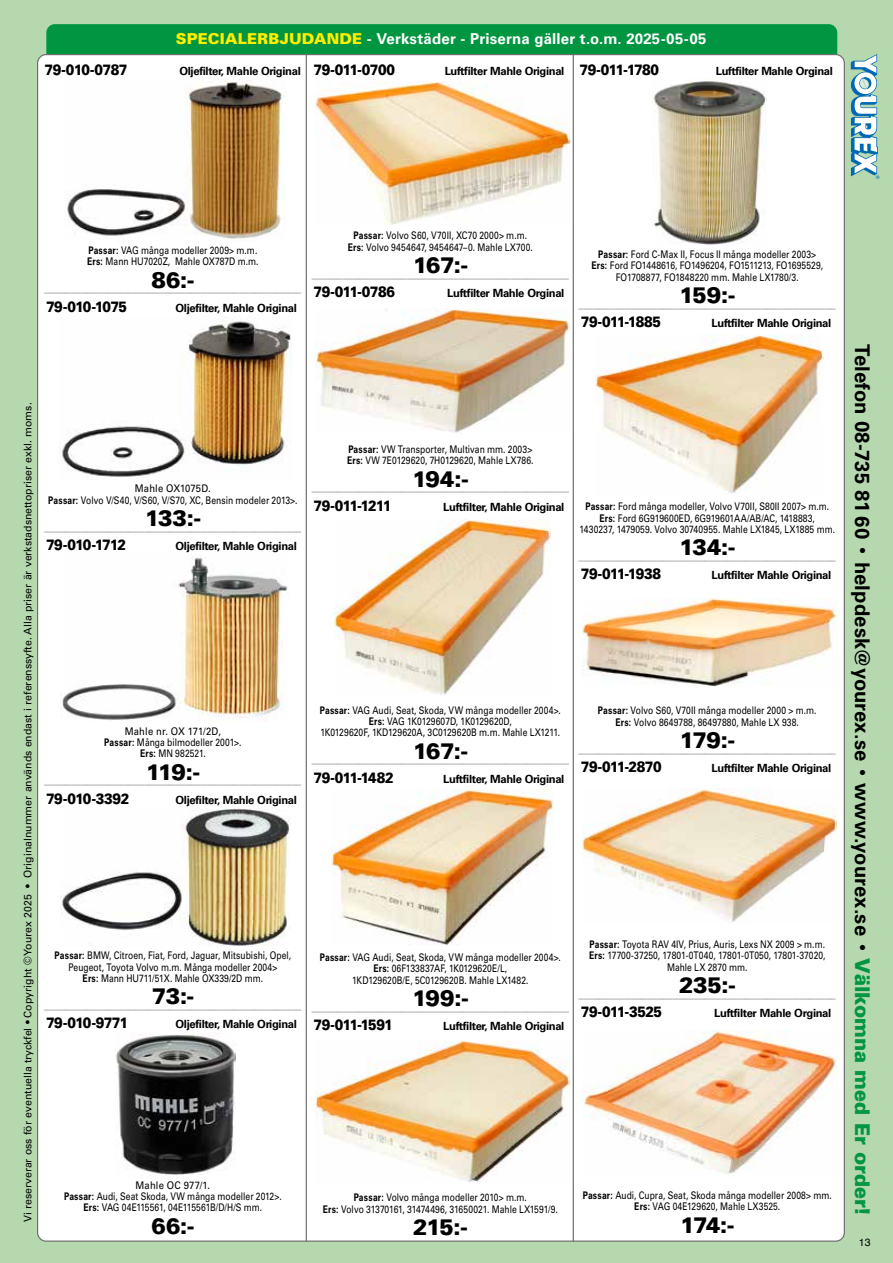
<style>
.page{position:relative;width:893px;height:1263px;background:#b5d8af}
.page>*{position:absolute;margin:0;border:0;box-sizing:border-box;transform-origin:0 0}
.t1{font:900 22.5px "Univers";letter-spacing:-.04em;color:#000;scale:.95 1}
.t2{font:700 20.25px "Univers LT Std";letter-spacing:.005em;color:#000}
.t3{font:900 15px "Univers";letter-spacing:-.04em;color:#000;scale:.85 1}
.t4{font:700 15px "Univers LT Std";letter-spacing:.015em;color:#fff}
.t5{font:900 15px "Univers";letter-spacing:-.065em;color:#000;scale:.85 1}
.t6{font:900 15px "Univers";letter-spacing:-.07em;color:#000;scale:.85 1}
.t7{font:900 15px "Univers";letter-spacing:-.06em;color:#000;scale:.85 1}
.t8{font:700 11.25px "Univers LT Std";letter-spacing:-.03em;color:#000}
.t9{font:10.5px/11.2px "Univers LT Std";color:#000;text-align:center;scale:.81 1}
.t10{font:10.5px "Univers LT Std";color:#706f6f}
.t11{font:10.5px/11.2px "Univers LT Std";color:#000;text-align:center;scale:.9 1}
.t12{font:10.5px "Univers LT Std";color:#000}
.t13{font:10.5px "Helvetica";color:#000}
.s1{font-family:"Univers";font-weight:900;color:#ffed00}
.s2{font-weight:700}
.s3{font-size:14.25px}
.s4{font-family:"Univers";font-weight:900;color:#009641}
</style>
<div class="page">
<div style="left:46px;top:24px;width:791px;height:41px;background:#009641;border-radius:9px"></div>
<svg style="left:850px;top:54px;width:29px;height:125px"></svg>
<div style="left:38px;top:55px;width:806px;height:1186px;background:#fff;border-radius:9px"></div>
<hr style="left:306px;top:54px;width:1px;height:1188px;background:#706f6f">
<hr style="left:573px;top:54px;width:1px;height:1188px;background:#706f6f">
<img style="left:64px;top:79px;width:222px;height:162px">
<img style="left:60px;top:316px;width:232px;height:162px">
<img style="left:61px;top:555px;width:227px;height:165px">
<img style="left:60px;top:808px;width:229px;height:138px">
<img style="left:115px;top:1033px;width:120px;height:143px">
<img style="left:316px;top:81px;width:254px;height:143px">
<img style="left:316px;top:308px;width:254px;height:125px">
<img style="left:335px;top:519px;width:215px;height:176px">
<img style="left:331px;top:790px;width:223px;height:155px">
<img style="left:316px;top:1040px;width:254px;height:142px">
<img style="left:653px;top:79px;width:113px;height:166px">
<img style="left:595px;top:334px;width:229px;height:159px">
<img style="left:582px;top:599px;width:254px;height:88px">
<img style="left:582px;top:789px;width:254px;height:134px">
<img style="left:582px;top:1031px;width:254px;height:144px">
<h3 class="t4" style="left:176px;top:30px;width:532px"><span class="s1">SPECIALERBJUDANDE</span> - Verkstäder - Priserna gäller t.o.m. 2025-05-05</h3>
<h3 class="t3" style="left:45px;top:59px;width:99px">79-010-0787</h3>
<p class="t8" style="left:179px;top:64px;width:123px">Oljefilter, Mahle Original</p>
<h3 class="t3" style="left:313px;top:59px;width:97px">79-011-0700</h3>
<p class="t8" style="left:445px;top:64px;width:121px">Luftfilter Mahle Original</p>
<h3 class="t3" style="left:580px;top:59px;width:95px">79-011-1780</h3>
<p class="t8" style="left:716px;top:64px;width:119px">Luftfilter Mahle Orginal</p>
<p class="t9" style="left:87px;top:245px;width:213px;text-align:left"><span class="s2">Passar:</span> VAG många modeller 2009&gt; m.m.<br><span class="s2">Ers:</span> Mann HU7020Z, Mahle OX787D m.m.</p>
<h1 class="t1" style="left:152px;top:265px;width:46px">86:-</h1>
<p class="t10" style="left:44px;top:282px;width:259px">_________________________________________________</p>
<h3 class="t3" style="left:46px;top:297px;width:97px">79-010-1075</h3>
<p class="t8" style="left:176px;top:301px;width:123px">Oljefilter, Mahle Original</p>
<p class="t9" style="left:348px;top:230px;width:230px"><span class="s2">Passar:</span> Volvo S60, V70II, XC70 2000&gt; m.m.<br><span class="s2">Ers:</span> Volvo 9454647, 9454647–0. Mahle LX700.</p>
<h1 class="t1" style="left:413px;top:250px;width:59px">167:-</h1>
<p class="t10" style="left:312px;top:268px;width:259px">_________________________________________________</p>
<h3 class="t3" style="left:313px;top:282px;width:97px">79-011-0786</h3>
<p class="t8" style="left:447px;top:286px;width:119px">Luftfilter Mahle Orginal</p>
<p class="t9" style="left:591px;top:249px;width:287px"><span class="s2">Passar:</span> Ford C-Max II, Focus II många modeller 2003&gt;<br><span class="s2">Ers:</span> Ford FO1448616, FO1496204, FO1511213, FO1695529,<br>FO1708877, FO1848220 mm. Mahle LX1780/3.</p>
<h1 class="t1" style="left:679px;top:280px;width:60px">159:-</h1>
<p class="t10" style="left:579px;top:298px;width:259px">_________________________________________________</p>
<h3 class="t3" style="left:581px;top:312px;width:96px">79-011-1885</h3>
<p class="t8" style="left:712px;top:317px;width:121px">Luftfilter Mahle Original</p>
<p class="t12" style="left:22px;top:1222px;width:821px;rotate:-90deg">Vi reserverar oss för eventuella tryckfel • Copyright © Yourex 2025 • Originalnummer används endast i referenssyfte. Alla priser är verkstadsnettopriser exkl. moms.</p>
<p class="t11" style="left:48px;top:483px;width:278px">Mahle OX1075D.<br><span class="s2">Passar:</span> Volvo V/S40, V/S60, V/S70, XC, Bensin modeler 2013&gt;.</p>
<h1 class="t1" style="left:145px;top:503px;width:60px">133:-</h1>
<p class="t10" style="left:44px;top:521px;width:259px">_________________________________________________</p>
<h3 class="t5" style="left:46px;top:535px;width:95px">79-010-1712</h3>
<p class="t8" style="left:176px;top:539px;width:123px">Oljefilter, Mahle Original</p>
<p class="t9" style="left:347px;top:443px;width:232px;text-align:left"><span class="s2">Passar:</span> VW Transporter, Multivan mm. 2003&gt;<br><span class="s2">Ers:</span> VW 7E0129620, 7H0129620, Mahle LX786.</p>
<h1 class="t1" style="left:412px;top:464px;width:61px">194:-</h1>
<p class="t10" style="left:312px;top:481px;width:259px">_________________________________________________</p>
<h3 class="t6" style="left:313px;top:495px;width:93px">79-011-1211</h3>
<p class="t8" style="left:443px;top:500px;width:123px">Luftfilter, Mahle Original</p>
<p class="t9" style="left:579px;top:501px;width:317px"><span class="s2">Passar:</span> Ford många modeller, Volvo V70II, S80II 2007&gt; m.m.<br><span class="s2">Ers:</span> Ford 6G919600ED, 6G919601AA/AB/AC, 1418883,<br>1430237, 1479059. Volvo 30740955. Mahle LX1845, LX1885 mm.</p>
<h1 class="t1" style="left:679px;top:533px;width:61px">134:-</h1>
<p class="t10" style="left:579px;top:550px;width:259px">_________________________________________________</p>
<h3 class="t3" style="left:581px;top:564px;width:96px">79-011-1938</h3>
<p class="t8" style="left:712px;top:569px;width:121px">Luftfilter Mahle Original</p>
<p class="t11" style="left:104px;top:725px;width:154px">Mahle nr. OX 171/2D,<br><span class="s2">Passar:</span> Många bilmodeller 2001&gt;.<br><span class="s2">Ers:</span> MN 982521.</p>
<h1 class="t1" style="left:146px;top:757px;width:58px">119:-</h1>
<p class="t10" style="left:44px;top:774px;width:259px">_________________________________________________</p>
<h3 class="t3" style="left:46px;top:788px;width:99px">79-010-3392</h3>
<p class="t8" style="left:176px;top:793px;width:123px">Oljefilter, Mahle Original</p>
<p class="t9" style="left:320px;top:704px;width:299px"><span class="s2">Passar:</span> VAG Audi, Seat, Skoda, VW många modeller 2004&gt;.<br><span class="s2">Ers:</span> VAG 1K0129607D, 1K0129620D,<br>1K0129620F, 1KD129620A, 3C0129620B m.m. Mahle LX1211.</p>
<h1 class="t1" style="left:413px;top:736px;width:59px">167:-</h1>
<p class="t10" style="left:312px;top:753px;width:259px">_________________________________________________</p>
<h3 class="t3" style="left:313px;top:767px;width:96px">79-011-1482</h3>
<p class="t8" style="left:443px;top:772px;width:123px">Luftfilter, Mahle Original</p>
<p class="t9" style="left:598px;top:705px;width:271px"><span class="s2">Passar:</span> Volvo S60, V70II många modeller 2000 &gt; m.m.<br><span class="s2">Ers:</span> Volvo 8649788, 86497880, Mahle LX 938.</p>
<h1 class="t1" style="left:680px;top:725px;width:60px">179:-</h1>
<p class="t10" style="left:579px;top:743px;width:259px">_________________________________________________</p>
<h3 class="t3" style="left:581px;top:757px;width:96px">79-011-2870</h3>
<p class="t8" style="left:712px;top:762px;width:121px">Luftfilter Mahle Original</p>
<p class="t9" style="left:55px;top:950px;width:294px"><span class="s2">Passar:</span> BMW, Citroen, Fiat, Ford, Jaguar, Mitsubishi, Opel,<br>Peugeot, Toyota Volvo m.m. Många modeller 2004&gt;<br><span class="s2">Ers:</span> Mann HU711/51X. Mahle OX339/2D mm.</p>
<h1 class="t1" style="left:152px;top:981px;width:46px">73:-</h1>
<p class="t10" style="left:44px;top:999px;width:259px">_________________________________________________</p>
<h3 class="t3" style="left:46px;top:1013px;width:98px">79-010-9771</h3>
<p class="t8" style="left:176px;top:1018px;width:123px">Oljefilter, Mahle Original</p>
<p class="t9" style="left:320px;top:952px;width:299px"><span class="s2">Passar:</span> VAG Audi, Seat, Skoda, VW många modeller 2004&gt;.<br><span class="s2">Ers:</span> 06F133837AF, 1K0129620E/L,<br>1KD129620B/E, 5C0129620B. Mahle LX1482.</p>
<h1 class="t1" style="left:412px;top:983px;width:61px">199:-</h1>
<p class="t10" style="left:312px;top:1001px;width:259px">_________________________________________________</p>
<h3 class="t7" style="left:313px;top:1015px;width:95px">79-011-1591</h3>
<p class="t8" style="left:443px;top:1020px;width:123px">Luftfilter, Mahle Original</p>
<p class="t9" style="left:589px;top:939px;width:293px"><span class="s2">Passar:</span> Toyota RAV 4IV, Prius, Auris, Lexs NX 2009 &gt; m.m.<br><span class="s2">Ers:</span> 17700-37250, 17801-0T040, 17801-0T050, 17801-37020,<br>Mahle LX 2870 mm.</p>
<h1 class="t1" style="left:679px;top:970px;width:61px">235:-</h1>
<p class="t10" style="left:579px;top:987px;width:259px">_________________________________________________</p>
<h3 class="t3" style="left:581px;top:1002px;width:97px">79-011-3525</h3>
<p class="t8" style="left:714px;top:1006px;width:119px">Luftfilter Mahle Orginal</p>
<p class="t11" style="left:64px;top:1179px;width:243px">Mahle OC 977/1.<br><span class="s2">Passar:</span> Audi, Seat Skoda, VW många modeller 2012&gt;.<br><span class="s2">Ers:</span> VAG 04E115561, 04E115561B/D/H/S mm.</p>
<h1 class="t1" style="left:152px;top:1211px;width:46px">66:-</h1>
<p class="t9" style="left:323px;top:1192px;width:292px"><span class="s2">Passar:</span> Volvo många modeller 2010&gt; m.m.<br><span class="s2">Ers:</span> Volvo 31370161, 31474496, 31650021. Mahle LX1591/9.</p>
<h1 class="t1" style="left:413px;top:1212px;width:59px">215:-</h1>
<p class="t9" style="left:583px;top:1189px;width:309px"><span class="s2">Passar:</span> Audi, Cupra, Seat, Skoda många modeller 2008&gt; mm.<br><span class="s2">Ers:</span> VAG 04E129620, Mahle LX3525.</p>
<h1 class="t1" style="left:680px;top:1210px;width:58px">174:-</h1>
<h2 class="t2" style="left:874px;top:344px;width:873px;rotate:90deg">Telefon 08-735 81 60 <span class="s3">•</span> helpdesk@yourex.se <span class="s3">•</span> www.yourex.se <span class="s3">•</span> <span class="s4">Välkomna med Er order!</span></h2>
<p class="t13" style="left:859px;top:1234px;width:13px">13</p>
</div>
